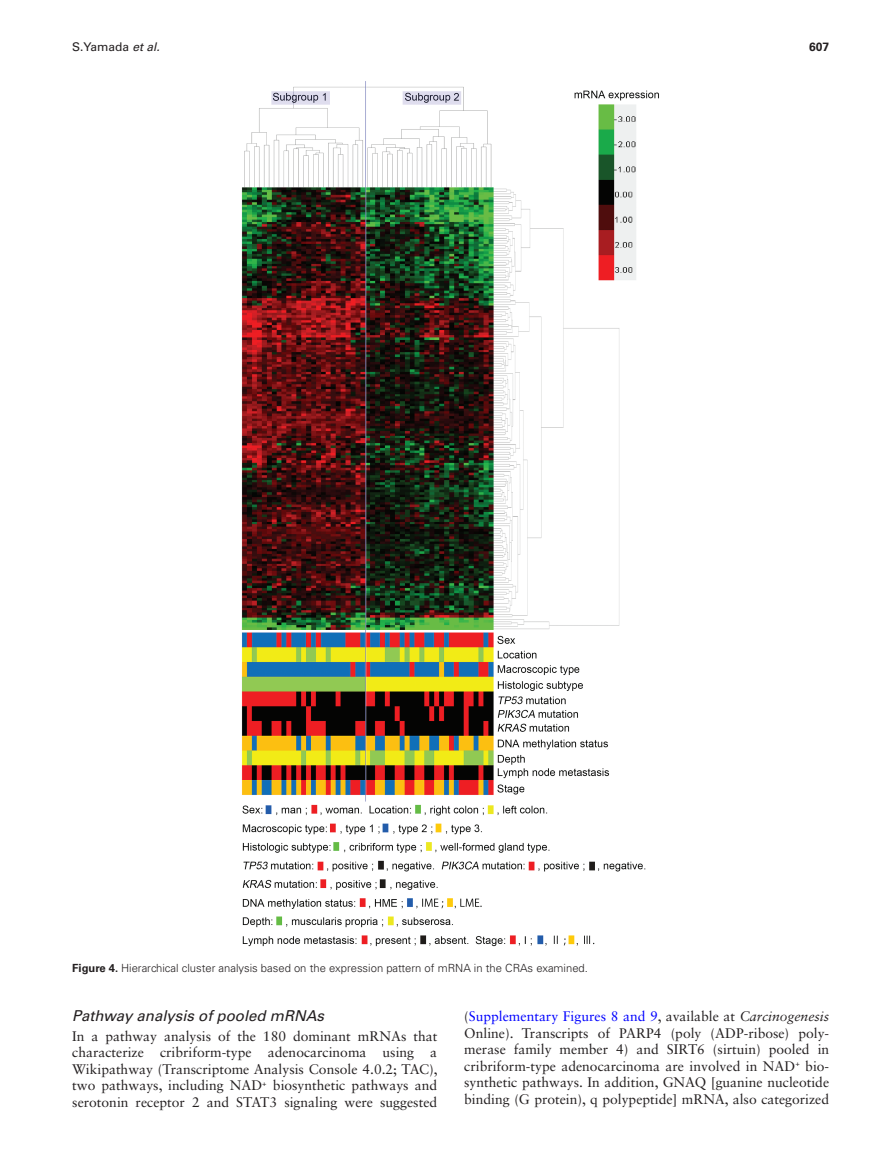
<style>
.page{position:relative;width:893px;height:1174px;background:#fff}
.page>*{position:absolute;margin:0;border:0;box-sizing:border-box;transform-origin:0 0}
.t1{font:italic 15px "Univers LT Std";color:#231f20}
.t2{font:13.8px/16.5px "Sabon LT Std";color:#231f20;text-align:justify}
.t3{font:12px "Univers LT Std";color:#231f20}
.t4{font:700 12px "Univers LT Std";color:#231f20}
.t5{font:300 11.25px "Univers LT Std";color:#231f20}
.s1{font-style:italic}
.s2{font-weight:700}
.s3{color:#00f}
</style>
<div class="page">
<img style="left:242px;top:81px;width:417px;height:866px">
<p class="t3" style="left:72px;top:40px;width:89px">S.Yamada <span class="s1">et al.</span></p>
<p class="t4" style="left:809px;top:40px;width:22px">607</p>
<p class="t5" style="left:72px;top:960px;width:517px"><span class="s2">Figure 4.</span> Hierarchical cluster analysis based on the expression pattern of mRNA in the CRAs examined.</p>
<p class="t1" style="left:72px;top:1007px;width:253px">Pathway analysis of pooled mRNAs</p>
<p class="t2" style="left:72px;top:1027px;width:367px">In a pathway analysis of the 180 dominant mRNAs that characterize cribriform-type adenocarcinoma using a Wikipathway (Transcriptome Analysis Console 4.0.2; TAC), two pathways, including NAD<sup>+</sup> biosynthetic pathways and serotonin receptor 2 and STAT3 signaling were suggested</p>
<p class="t2" style="left:464px;top:1008px;width:366px">(<span class="s3">Supplementary Figures 8 and 9</span>, available at <span class="s1">Carcinogenesis </span>Online). Transcripts of PARP4 (poly (ADP-ribose) poly&shy;merase family member 4) and SIRT6 (sirtuin) pooled in cribriform-type adenocarcinoma are involved in NAD<sup>+</sup> bio&shy;synthetic pathways. In addition, GNAQ [guanine nucleotide binding (G protein), q polypeptide] mRNA, also categorized</p>
</div>
